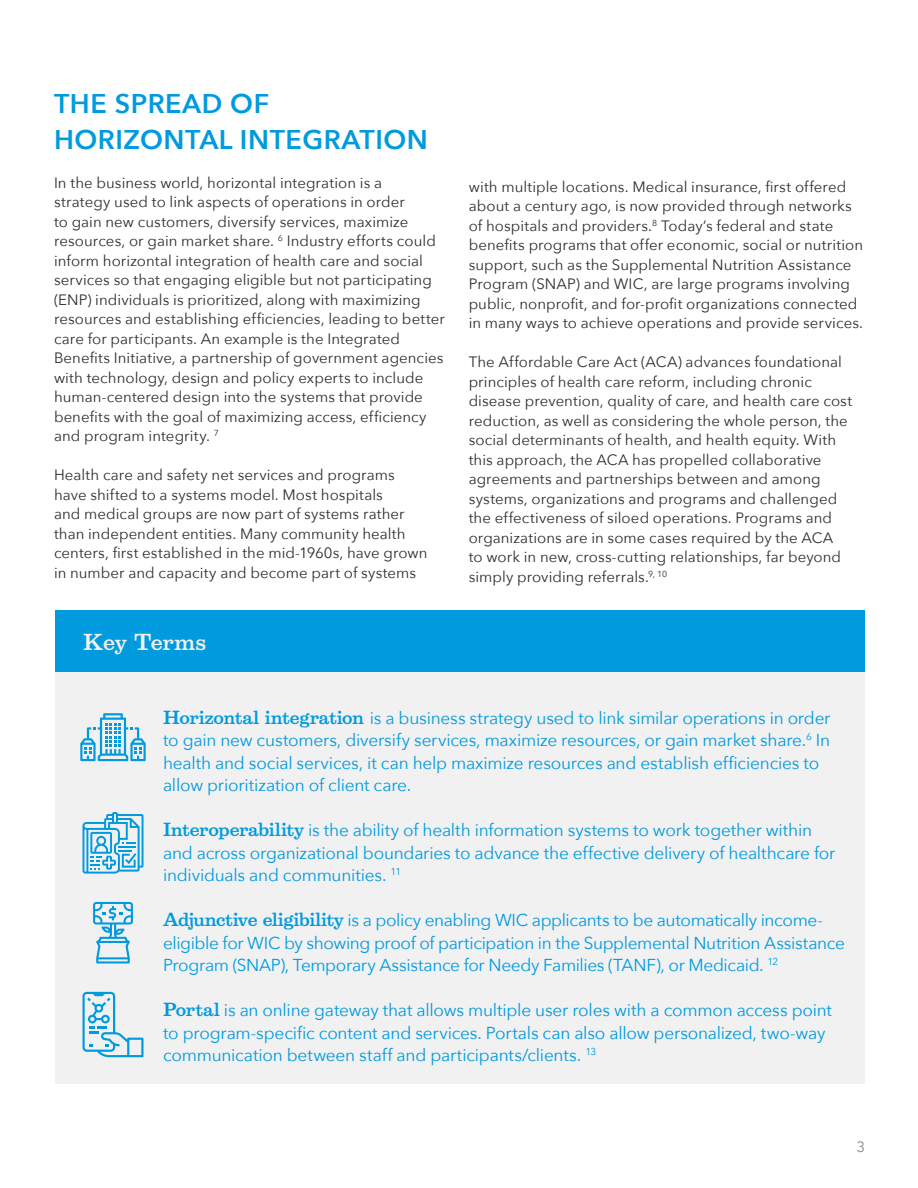
<style>
.page{position:relative;width:918px;height:1188px;background:#fff}
.page>*{position:absolute;margin:0;border:0;box-sizing:border-box;transform-origin:0 0}
.t1{font:600 27px/36px "Avenir Next";letter-spacing:.02em;color:#009ade}
.t2{font:500 21px "Belizio";letter-spacing:-.01em;color:#f1f1f2}
.t3{font:17.25px/22.5px "Avenir Next";letter-spacing:-.015em;color:#009ade}
.t4{font:15px/19.5px "Avenir Next";letter-spacing:.005em;color:#2e2e2f}
.t5{font:15px "Avenir Next";color:#87898b}
.s1{font-family:"Belizio";font-weight:500}
</style>
<div class="page">
<div style="left:56px;top:619px;width:809px;height:465px;background:#f1f1f2"></div>
<svg style="left:82px;top:992px;width:62px;height:65px"></svg>
<svg style="left:82px;top:812px;width:62px;height:62px"></svg>
<svg style="left:80px;top:713px;width:66px;height:48px"></svg>
<svg style="left:93px;top:902px;width:40px;height:61px"></svg>
<div style="left:56px;top:610px;width:809px;height:62px;background:#009ade"></div>
<h1 class="t1" style="left:54px;top:85px;width:376px">THE SPREAD OF<br>HORIZONTAL INTEGRATION</h1>
<p class="t4" style="left:54px;top:172px;width:392px">In the business world, horizontal integration is a<br>strategy used to link aspects of operations in order<br>to gain new customers, diversify services, maximize resources, or gain market share. <sup>6</sup> Industry efforts could inform horizontal integration of health care and social services so that engaging eligible but not participating (ENP) individuals is prioritized, along with maximizing resources and establishing efficiencies, leading to better care for participants. An example is the Integrated Benefits Initiative, a partnership of government agencies with technology, design and policy experts to include human-centered design into the systems that provide benefits with the goal of maximizing access, efficiency and program integrity. <sup>7</sup></p>
<p class="t4" style="left:54px;top:465px;width:375px">Health care and safety net services and programs have shifted to a systems model. Most hospitals<br>and medical groups are now part of systems rather than independent entities. Many community health centers, first established in the mid-1960s, have grown in number and capacity and become part of systems</p>
<h2 class="t2" style="left:83px;top:629px;width:124px">Key Terms</h2>
<p class="t4" style="left:469px;top:176px;width:396px">with multiple locations. Medical insurance, first offered about a century ago, is now provided through networks of hospitals and providers.<sup>8</sup> Today’s federal and state benefits programs that offer economic, social or nutrition support, such as the Supplemental Nutrition Assistance Program (SNAP) and WIC, are large programs involving public, nonprofit, and for-profit organizations connected in many ways to achieve operations and provide services.</p>
<p class="t4" style="left:469px;top:352px;width:385px">The Affordable Care Act (ACA) advances foundational principles of health care reform, including chronic disease prevention, quality of care, and health care cost reduction, as well as considering the whole person, the social determinants of health, and health equity. With this approach, the ACA has propelled collaborative agreements and partnerships between and among systems, organizations and programs and challenged the effectiveness of siloed operations. Programs and organizations are in some cases required by the ACA<br>to work in new, cross-cutting relationships, far beyond simply providing referrals.<sup>9,</sup> <sup>10</sup></p>
<p class="t3" style="left:163px;top:706px;width:669px"><span class="s1">Horizontal integration</span> is a business strategy used to link similar operations in order to gain new customers, diversify services, maximize resources, or gain market share.<sup>6</sup> In health and social services, it can help maximize resources and establish efficiencies to allow prioritization of client care.</p>
<p class="t3" style="left:163px;top:818px;width:674px"><span class="s1">Interoperability</span> is the ability of health information systems to work together within and across organizational boundaries to advance the effective delivery of healthcare for individuals and communities. <sup>11</sup></p>
<p class="t3" style="left:163px;top:908px;width:683px"><span class="s1">Adjunctive eligibility</span> is a policy enabling WIC applicants to be automatically income&shy;eligible for WIC by showing proof of participation in the Supplemental Nutrition Assistance<br>Program (SNAP), Temporary Assistance for Needy Families (TANF), or Medicaid. <sup>12</sup></p>
<p class="t3" style="left:163px;top:998px;width:671px"><span class="s1">Portal</span> is an online gateway that allows multiple user roles with a common access point to program-specific content and services. Portals can also allow personalized, two-way communication between staff and participants/clients. <sup>13</sup></p>
<p class="t5" style="left:856px;top:1134px;width:10px">3</p>
</div>
